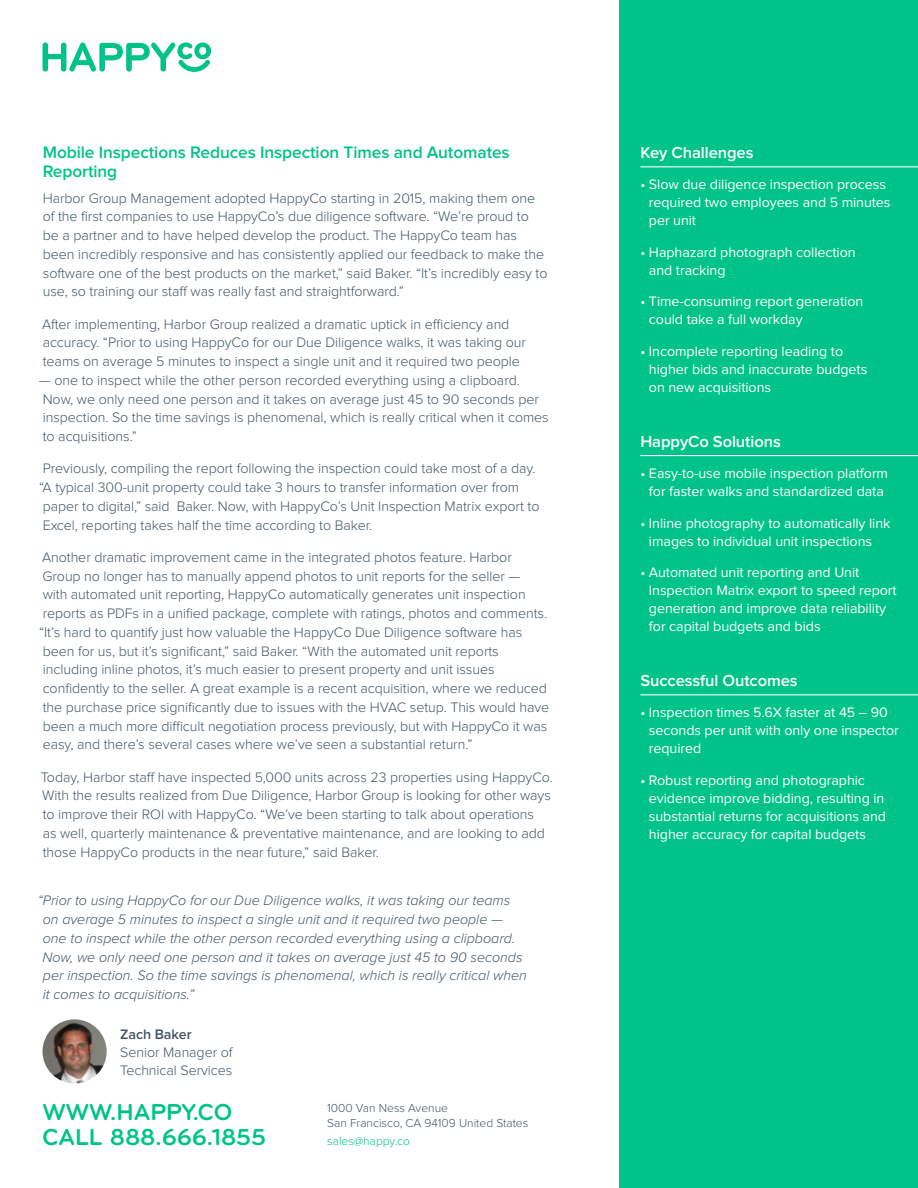
<style>
.page{position:relative;width:918px;height:1188px;background:#fff}
.page>*{position:absolute;margin:0;border:0;box-sizing:border-box;transform-origin:0 0}
.Footer_Web___Phone{font:700 24px/25.5px "Bryant Pro";color:#00c389}
.Heading__Sub{font:600 17.25px/18.8px "Proxima Nova";letter-spacing:-.005em;color:#00c389}
.Summary_Heading{font:600 16.5px "Proxima Nova";letter-spacing:-.005em;color:#fff}
.Body_Text{font:300 14.25px/18.8px "Proxima Nova";letter-spacing:-.005em;color:#425563}
.t1{font:14.25px/18px "Proxima Nova";letter-spacing:-.005em;color:#fff}
.t2{font:italic 300 14.25px/18.8px "Proxima Nova";color:#425563}
.t3{font:300 12px/14.4px "Proxima Nova";color:#425563}
.t4{font:300 12px "Proxima Nova";color:#00c389}
.s1{font-weight:600}
</style>
<div class="page">
<div style="left:619px;top:0;width:299px;height:1188px;background:#00c389"></div>
<svg style="left:43px;top:43px;width:168px;height:29px"></svg>
<hr style="left:640px;top:166px;width:278px;height:1px;background:#fff">
<hr style="left:640px;top:455px;width:278px;height:1px;background:#fff">
<hr style="left:640px;top:694px;width:278px;height:1px;background:#fff">
<img style="left:43px;top:1019px;width:64px;height:65px;border-radius:32px">
<p class="Heading__Sub" style="left:43px;top:144px;width:469px">Mobile Inspections Reduces Inspection Times and Automates<br>Reporting</p>
<p class="Body_Text" style="left:43px;top:189px;width:506px">Harbor Group Management adopted HappyCo starting in 2015, making them one of the first companies to use HappyCo’s due diligence software. “We’re proud to be a partner and to have helped develop the product. The HappyCo team has been incredibly responsive and has consistently applied our feedback to make the software one of the best products on the market,” said Baker. “It’s incredibly easy to use, so training our staff was really fast and straightforward.”</p>
<p class="Body_Text" style="left:42px;top:315px;width:486px">After implementing, Harbor Group realized a dramatic uptick in efficiency and accuracy. “Prior to using HappyCo for our Due Diligence walks, it was taking our teams on average 5 minutes to inspect a single unit and it required two people</p>
<p class="Body_Text" style="left:39px;top:371px;width:511px">— one to inspect while the other person recorded everything using a clipboard.<br>Now, we only need one person and it takes on average just 45 to 90 seconds per inspection. So the time savings is phenomenal, which is really critical when it comes to acquisitions.”</p>
<p class="Body_Text" style="left:39px;top:460px;width:502px">Previously, compiling the report following the inspection could take most of a day. “A typical 300-unit property could take 3 hours to transfer information over from paper to digital,” said Baker. Now, with HappyCo’s Unit Inspection Matrix export to Excel, reporting takes half the time according to Baker.</p>
<p class="Body_Text" style="left:39px;top:548px;width:512px">Another dramatic improvement came in the integrated photos feature. Harbor Group no longer has to manually append photos to unit reports for the seller —<br>with automated unit reporting, HappyCo automatically generates unit inspection reports as PDFs in a unified package, complete with ratings, photos and comments. “It’s hard to quantify just how valuable the HappyCo Due Diligence software has been for us, but it’s significant,” said Baker. “With the automated unit reports including inline photos, it’s much easier to present property and unit issues confidently to the seller. A great example is a recent acquisition, where we reduced the purchase price significantly due to issues with the HVAC setup. This would have been a much more difficult negotiation process previously, but with HappyCo it was easy, and there’s several cases where we’ve seen a substantial return.”</p>
<p class="Body_Text" style="left:41px;top:768px;width:514px">Today, Harbor staff have inspected 5,000 units across 23 properties using HappyCo.<br>With the results realized from Due Diligence, Harbor Group is looking for other ways to improve their ROI with HappyCo. “We’ve been starting to talk about operations<br>as well, quarterly maintenance &amp; preventative maintenance, and are looking to add those HappyCo products in the near future,” said Baker.</p>
<p class="t2" style="left:43px;top:892px;width:486px;text-indent:-5px">“Prior to using HappyCo for our Due Diligence walks, it was taking our teams on average 5 minutes to inspect a single unit and it required two people — one to inspect while the other person recorded everything using a clipboard.<br>Now, we only need one person and it takes on average just 45 to 90 seconds per inspection. So the time savings is phenomenal, which is really critical when it comes to acquisitions.”</p>
<p class="Body_Text" style="left:120px;top:1026px;width:114px;line-height:18px"><span class="s1">Zach Baker<br></span>Senior Manager of<br>Technical Services</p>
<p class="Footer_Web___Phone" style="left:43px;top:1099px;width:225px">WWW.HAPPY.CO<br>CALL 888.666.1855</p>
<p class="t3" style="left:327px;top:1102px;width:203px">1000 Van Ness Avenue<br>San Francisco, CA 94109 United States</p>
<p class="t4" style="left:327px;top:1136px;width:84px">sales@happy.co</p>
<p class="Summary_Heading" style="left:640px;top:145px;width:114px">Key Challenges</p>
<p class="t1" style="left:649px;top:176px;width:243px;text-indent:-9px">• Slow due diligence inspection process required two employees and 5 minutes per unit</p>
<p class="t1" style="left:649px;top:244px;width:208px;text-indent:-9px">• Haphazard photograph collection and tracking</p>
<p class="t1" style="left:649px;top:293px;width:216px;text-indent:-9px">• Time-consuming report generation could take a full workday</p>
<p class="t1" style="left:649px;top:343px;width:220px;text-indent:-9px">• Incomplete reporting leading to higher bids and inaccurate budgets on new acquisitions</p>
<p class="Summary_Heading" style="left:640px;top:433px;width:142px">HappyCo Solutions</p>
<p class="t1" style="left:640px;top:465px;width:249px;text-align:center">• Easy-to-use mobile inspection platform for faster walks and standardized data</p>
<p class="t1" style="left:649px;top:514px;width:243px;text-indent:-9px">• Inline photography to automatically link images to individual unit inspections</p>
<p class="t1" style="left:649px;top:564px;width:249px;text-indent:-9px">• Automated unit reporting and Unit Inspection Matrix export to speed report generation and improve data reliability for capital budgets and bids</p>
<p class="Summary_Heading" style="left:640px;top:673px;width:159px">Successful Outcomes</p>
<p class="t1" style="left:649px;top:704px;width:251px;text-indent:-9px">• Inspection times 5.6X faster at 45 – 90 seconds per unit with only one inspector required</p>
<p class="t1" style="left:649px;top:772px;width:239px;text-indent:-9px">• Robust reporting and photographic evidence improve bidding, resulting in substantial returns for acquisitions and higher accuracy for capital budgets</p>
</div>
